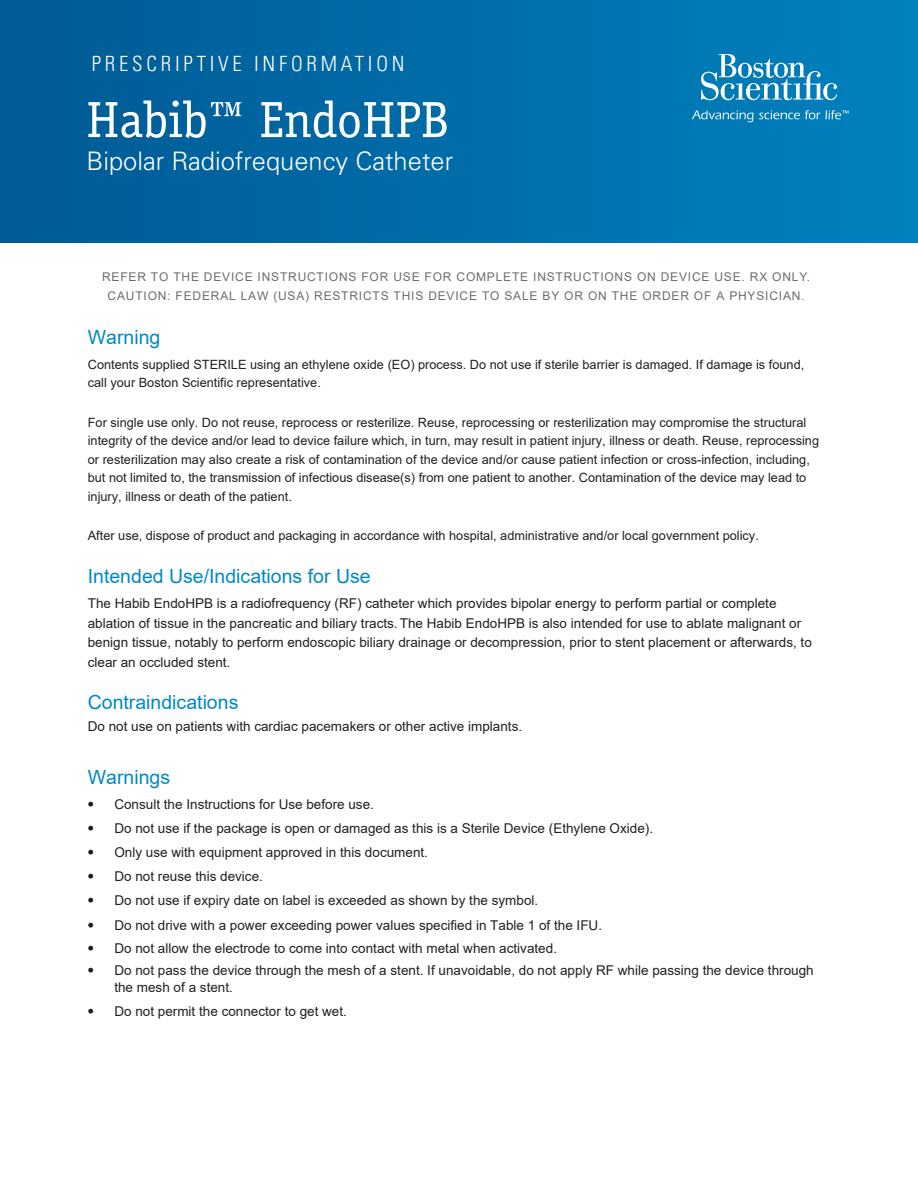
<style>
.page{position:relative;width:918px;height:1188px;background:#fff}
.page>*{position:absolute;margin:0;border:0;box-sizing:border-box;transform-origin:0 0}
.t1{font:51px "Officina Serif Std";color:#fff}
.t2{font:300 25.5px "Univers LT Std";color:#fff}
.t3{font:300 condensed 21px "Univers LT Std";letter-spacing:.18em;color:#fff}
.t4{font:19.5px "Arial";color:#0089c6}
.t5{font:13.5px/19.5px "Arial";color:#231f20}
.t6{font:12.75px/18.5px "Arial";color:#231f20}
.t7{font:12px/18.9px "Arial";letter-spacing:.07em;color:#6c6d70;text-align:center}
.s1{font-family:"Univers LT Std";font-weight:300}
</style>
<div class="page">
<div style="left:0;top:0;width:918px;height:243px;background:linear-gradient(to right,#005994,#0082bf)"></div>
<svg style="left:701px;top:54px;width:136px;height:46px"></svg>
<svg style="left:692px;top:110px;width:157px;height:12px;background:#2f93c5"></svg>
<p class="t3" style="left:92px;top:51px;width:314px">PRESCRIPTIVE INFORMATION</p>
<p class="t1" style="left:86px;top:90px;width:364px">Habib™ EndoHPB</p>
<p class="t2" style="left:86px;top:146px;width:368px">Bipolar Radiofrequency Catheter</p>
<p class="t7" style="left:102px;top:268px;width:710px">REFER TO THE DEVICE INSTRUCTIONS FOR USE FOR COMPLETE INSTRUCTIONS ON DEVICE USE. RX ONLY.<br>CAUTION: FEDERAL LAW (USA) RESTRICTS THIS DEVICE TO SALE BY OR ON THE ORDER OF A PHYSICIAN.</p>
<p class="t4" style="left:88px;top:324px;width:74px">Warning</p>
<p class="t6" style="left:88px;top:355px;width:718px">Contents supplied STERILE using an ethylene oxide (EO) process. Do not use if sterile barrier is damaged. If damage is found, call your Boston Scientific representative.</p>
<p class="t6" style="left:88px;top:413px;width:733px">For single use only. Do not reuse, reprocess or resterilize. Reuse, reprocessing or resterilization may compromise the structural integrity of the device and/or lead to device failure which, in turn, may result in patient injury, illness or death. Reuse, reprocessing or resterilization may also create a risk of contamination of the device and/or cause patient infection or cross-infection, including, but not limited to, the transmission of infectious disease(s) from one patient to another. Contamination of the device may lead to injury, illness or death of the patient.</p>
<p class="t6" style="left:88px;top:526px;width:673px">After use, dispose of product and packaging in accordance with hospital, administrative and/or local government policy.</p>
<p class="t4" style="left:88px;top:563px;width:284px">Intended Use/Indications for Use</p>
<p class="t5" style="left:88px;top:594px;width:726px">The Habib EndoHPB is a radiofrequency (RF) catheter which provides bipolar energy to perform partial or complete ablation of tissue in the pancreatic and biliary tracts. The Habib EndoHPB is also intended for use to ablate malignant or benign tissue, notably to perform endoscopic biliary drainage or decompression, prior to stent placement or afterwards, to clear an occluded stent.</p>
<p class="t4" style="left:88px;top:689px;width:152px">Contraindications</p>
<p class="t5" style="left:88px;top:716px;width:436px">Do not use on patients with cardiac pacemakers or other active implants.</p>
<p class="t4" style="left:88px;top:764px;width:84px">Warnings</p>
<p class="t5" style="left:87px;top:795px;width:288px"><span class="s1">•</span> Consult the Instructions for Use before use.</p>
<p class="t5" style="left:87px;top:819px;width:567px"><span class="s1">•</span> Do not use if the package is open or damaged as this is a Sterile Device (Ethylene Oxide).</p>
<p class="t5" style="left:87px;top:843px;width:342px"><span class="s1">•</span> Only use with equipment approved in this document.</p>
<p class="t5" style="left:87px;top:867px;width:177px"><span class="s1">•</span> Do not reuse this device.</p>
<p class="t5" style="left:87px;top:891px;width:452px"><span class="s1">•</span> Do not use if expiry date on label is exceeded as shown by the symbol.</p>
<p class="t5" style="left:87px;top:915px;width:516px"><span class="s1">•</span> Do not drive with a power exceeding power values specified in Table 1 of the IFU.</p>
<p class="t5" style="left:87px;top:939px;width:471px"><span class="s1">•</span> Do not allow the electrode to come into contact with metal when activated.</p>
<p class="t5" style="left:114px;top:962px;width:701px;line-height:17.1px;text-indent:-27px"><span class="s1">•</span> Do not pass the device through the mesh of a stent. If unavoidable, do not apply RF while passing the device through the mesh of a stent.</p>
<p class="t5" style="left:87px;top:1002px;width:261px"><span class="s1">•</span> Do not permit the connector to get wet.</p>
</div>
